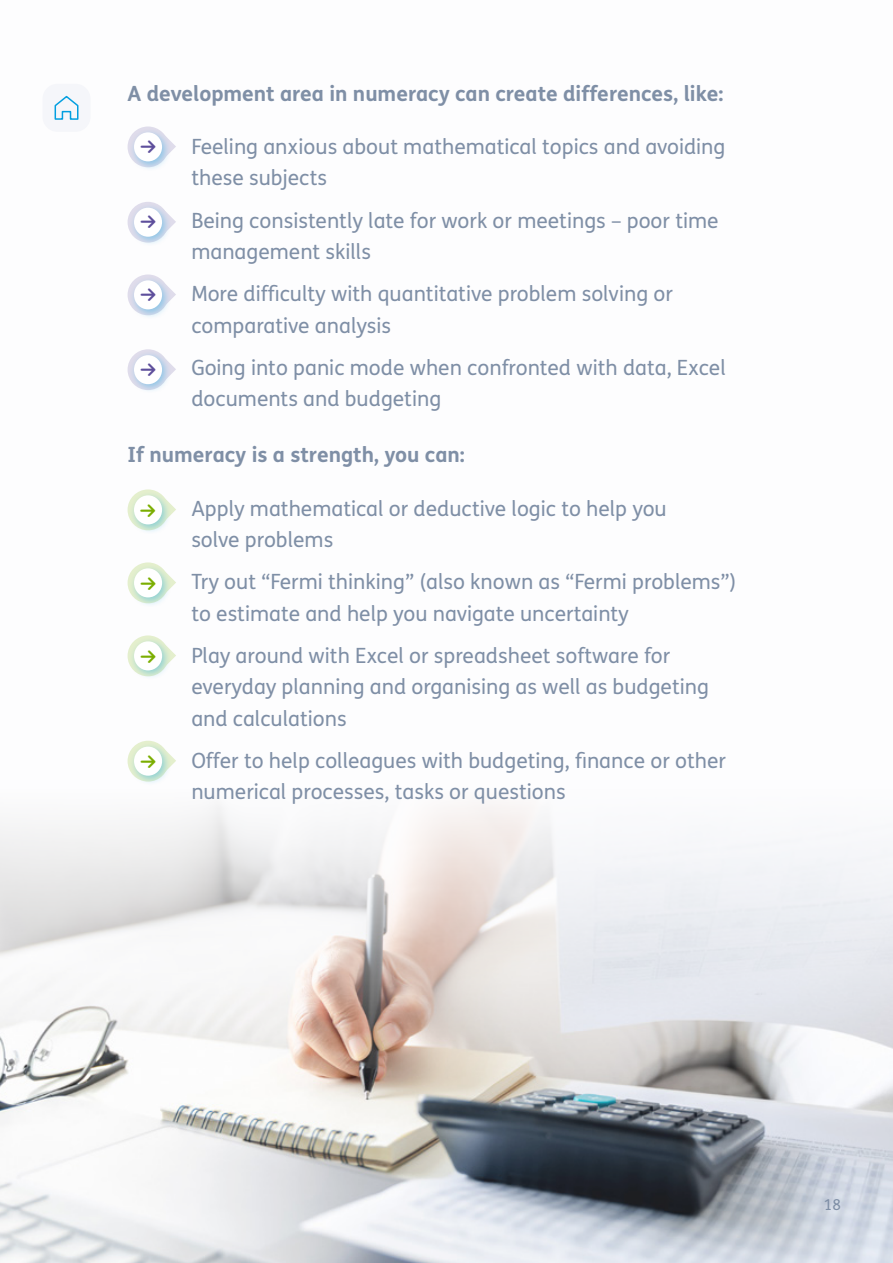
<style>
.page{position:relative;width:893px;height:1263px;background:#fff}
.page>*{position:absolute;margin:0;border:0;box-sizing:border-box;transform-origin:0 0}
.t1{font:21px/31.5px "FS Me";color:#7f8fa6}
.t2{font:700 21px "FS Me";color:#7f8fa6}
.t3{font:15px "FS Me";color:#7f8fa6}
</style>
<div class="page">
<img style="left:0;top:503px;width:893px;height:760px">
<svg style="left:128px;top:126px;width:40px;height:41px"></svg>
<div style="left:129px;top:127px;width:43px;height:44px;background:#039fe0;opacity:.38"></div>
<div style="left:134px;top:132px;width:28px;height:29px;background:#fff;border-radius:50%"></div>
<div style="left:128px;top:202px;width:40px;height:41px;background:#dfdceb;border-radius:50%"></div>
<div style="left:129px;top:203px;width:43px;height:44px;background:#039fe0;opacity:.38"></div>
<div style="left:134px;top:208px;width:28px;height:29px;background:#fff;border-radius:50%"></div>
<svg style="left:128px;top:274px;width:40px;height:41px"></svg>
<div style="left:129px;top:275px;width:43px;height:44px;background:#039fe0;opacity:.38"></div>
<div style="left:134px;top:280px;width:28px;height:29px;background:#fff;border-radius:50%"></div>
<svg style="left:128px;top:349px;width:40px;height:41px"></svg>
<div style="left:129px;top:350px;width:43px;height:44px;background:#039fe0;opacity:.38"></div>
<div style="left:134px;top:355px;width:28px;height:29px;background:#fff;border-radius:50%"></div>
<svg style="left:128px;top:489px;width:41px;height:41px"></svg>
<div style="left:129px;top:490px;width:43px;height:44px;background:#039fe0;opacity:.38"></div>
<div style="left:134px;top:495px;width:28px;height:29px;background:#fff;border-radius:50%"></div>
<svg style="left:128px;top:562px;width:41px;height:41px"></svg>
<div style="left:129px;top:563px;width:43px;height:44px;background:#039fe0;opacity:.38"></div>
<div style="left:134px;top:568px;width:28px;height:29px;background:#fff;border-radius:50%"></div>
<svg style="left:128px;top:635px;width:41px;height:41px"></svg>
<div style="left:129px;top:636px;width:43px;height:44px;background:#039fe0;opacity:.38"></div>
<div style="left:134px;top:641px;width:28px;height:29px;background:#fff;border-radius:50%"></div>
<div style="left:128px;top:741px;width:41px;height:40px;background:#e4efcd;border-radius:50%"></div>
<div style="left:129px;top:742px;width:43px;height:43px;background:#039fe0;opacity:.38"></div>
<div style="left:134px;top:747px;width:28px;height:29px;background:#fff;border-radius:50%"></div>
<div style="left:43px;top:84px;width:48px;height:48px;background:#f5f6fa;border-radius:15px"></div>
<svg style="left:54px;top:95px;width:25px;height:25px"></svg>
<svg style="left:141px;top:133px;width:35px;height:27px"></svg>
<svg style="left:141px;top:495px;width:35px;height:28px"></svg>
<svg style="left:141px;top:208px;width:35px;height:28px"></svg>
<svg style="left:141px;top:281px;width:35px;height:27px"></svg>
<svg style="left:141px;top:355px;width:35px;height:28px"></svg>
<svg style="left:141px;top:568px;width:35px;height:28px"></svg>
<svg style="left:141px;top:641px;width:35px;height:28px"></svg>
<svg style="left:141px;top:747px;width:35px;height:28px"></svg>
<p class="t2" style="left:128px;top:77px;width:597px">A development area in numeracy can create differences, like:</p>
<p class="t1" style="left:191px;top:130px;width:536px">Feeling anxious about mathematical topics and avoiding these subjects</p>
<p class="t1" style="left:191px;top:204px;width:529px">Being consistently late for work or meetings – poor time management skills</p>
<p class="t1" style="left:191px;top:278px;width:483px">More difficulty with quantitative problem solving or comparative analysis</p>
<p class="t1" style="left:191px;top:351px;width:536px">Going into panic mode when confronted with data, Excel documents and budgeting</p>
<p class="t2" style="left:128px;top:438px;width:339px">If numeracy is a strength, you can:</p>
<p class="t1" style="left:191px;top:492px;width:477px">Apply mathematical or deductive logic to help you solve problems</p>
<p class="t1" style="left:191px;top:566px;width:547px">Try out “Fermi thinking” (also known as “Fermi problems”) to estimate and help you navigate uncertainty</p>
<p class="t1" style="left:191px;top:639px;width:519px">Play around with Excel or spreadsheet software for everyday planning and organising as well as budgeting and calculations</p>
<p class="t1" style="left:191px;top:744px;width:536px">Offer to help colleagues with budgeting, finance or other numerical processes, tasks or questions</p>
<p class="t3" style="left:824px;top:1195px;width:19px">18</p>
</div>
